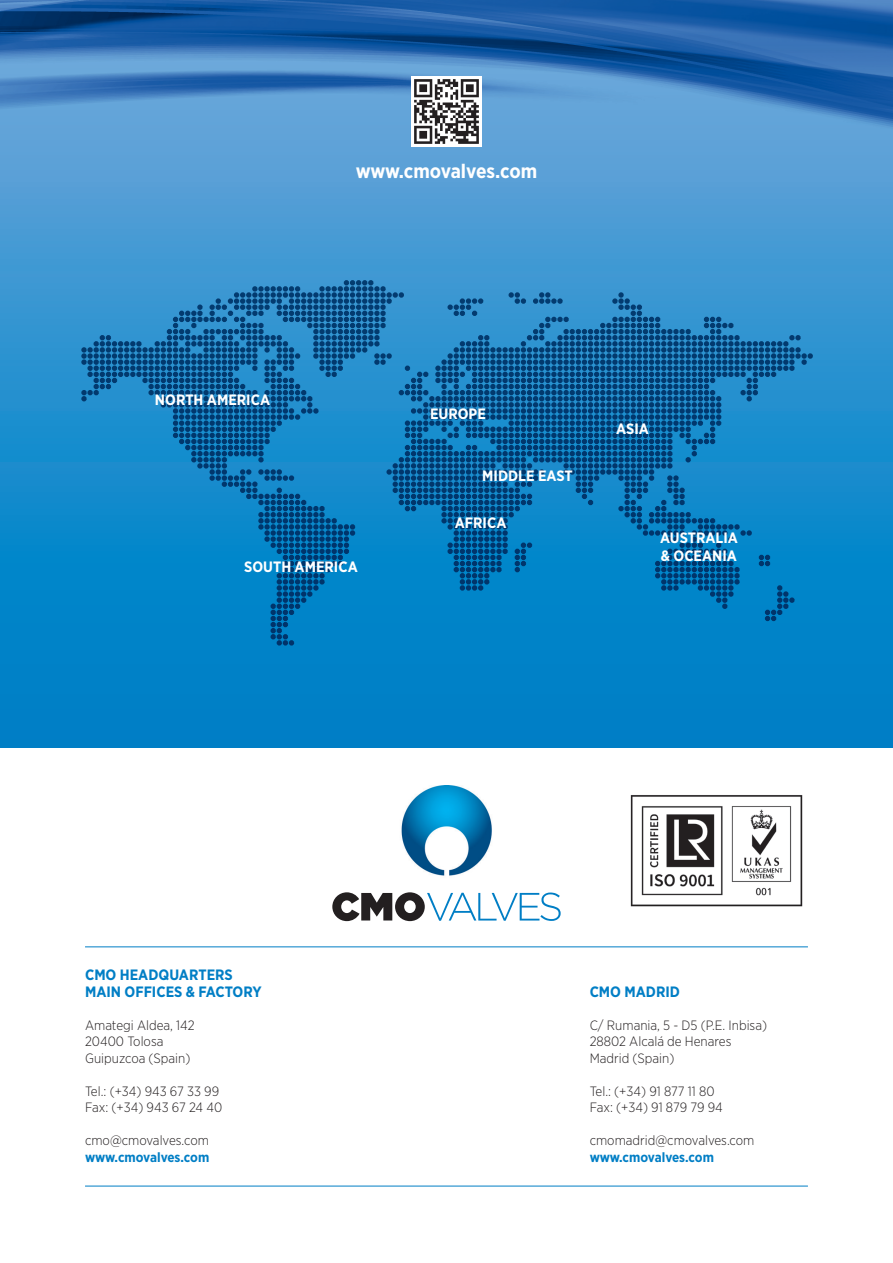
<style>
.page{position:relative;width:893px;height:1263px;background:#fff}
.page>*{position:absolute;margin:0;border:0;box-sizing:border-box;transform-origin:0 0}
.t1{font:700 19.65px "Gotham Narrow";letter-spacing:-.005em;color:#fff}
.t2{font:700 15px "Gotham Narrow";color:#fff}
.t3{font:700 15px "Gotham Narrow";color:#007ec5}
.t4{font:300 13.5px "Gotham Narrow";color:#231f20}
.t5{font:700 13.5px "Gotham Narrow";letter-spacing:-.005em;color:#007ec5}
</style>
<div class="page">
<svg style="left:0;top:208px;width:893px;height:539px;background:#1b8bcc"></svg>
<svg style="left:81px;top:280px;width:732px;height:365px;background:#1078b6"></svg>
<img style="left:0;top:0;width:893px;height:208px">
<hr style="left:85px;top:946px;width:723px;height:1px;background:#007ec5">
<hr style="left:85px;top:1186px;width:723px;height:1px;background:#007ec5">
<img style="left:401px;top:786px;width:91px;height:90px">
<svg style="left:332px;top:892px;width:229px;height:29px"></svg>
<img style="left:411px;top:76px;width:71px;height:71px">
<img style="left:630px;top:795px;width:173px;height:112px">
<p class="t1" style="left:356px;top:159px;width:183px">www.cmovalves.com</p>
<p class="t2" style="left:155px;top:390px;width:117px">NORTH AMERICA</p>
<p class="t2" style="left:244px;top:557px;width:115px">SOUTH AMERICA</p>
<p class="t2" style="left:430px;top:404px;width:57px">EUROPE</p>
<p class="t2" style="left:482px;top:466px;width:92px">MIDDLE EAST</p>
<p class="t2" style="left:455px;top:513px;width:53px">AFRICA</p>
<p class="t2" style="left:616px;top:419px;width:34px">ASIA</p>
<p class="t2" style="left:660px;top:528px;width:79px">AUSTRALIA</p>
<p class="t2" style="left:661px;top:546px;width:78px">&amp; OCEANIA</p>
<p class="t3" style="left:85px;top:965px;width:149px">CMO HEADQUARTERS</p>
<p class="t3" style="left:85px;top:982px;width:178px">MAIN OFFICES &amp; FACTORY</p>
<p class="t4" style="left:85px;top:1017px;width:111px">Amategi Aldea, 142</p>
<p class="t4" style="left:85px;top:1033px;width:80px">20400 Tolosa</p>
<p class="t4" style="left:85px;top:1050px;width:107px">Guipuzcoa (Spain)</p>
<p class="t4" style="left:85px;top:1083px;width:136px">Tel.: (+34) 943 67 33 99</p>
<p class="t4" style="left:85px;top:1099px;width:139px">Fax: (+34) 943 67 24 40</p>
<p class="t4" style="left:85px;top:1132px;width:125px">cmo@cmovalves.com</p>
<p class="t5" style="left:85px;top:1148px;width:126px">www.cmovalves.com</p>
<p class="t3" style="left:590px;top:982px;width:92px">CMO MADRID</p>
<p class="t4" style="left:590px;top:1017px;width:179px">C/ Rumania, 5 - D5 (P.E. Inbisa)</p>
<p class="t4" style="left:590px;top:1033px;width:143px">28802 Alcalá de Henares</p>
<p class="t4" style="left:590px;top:1050px;width:86px">Madrid (Spain)</p>
<p class="t4" style="left:590px;top:1083px;width:126px">Tel.: (+34) 91 877 11 80</p>
<p class="t4" style="left:590px;top:1099px;width:135px">Fax: (+34) 91 879 79 94</p>
<p class="t4" style="left:590px;top:1132px;width:166px">cmomadrid@cmovalves.com</p>
<p class="t5" style="left:590px;top:1148px;width:126px">www.cmovalves.com</p>
</div>
